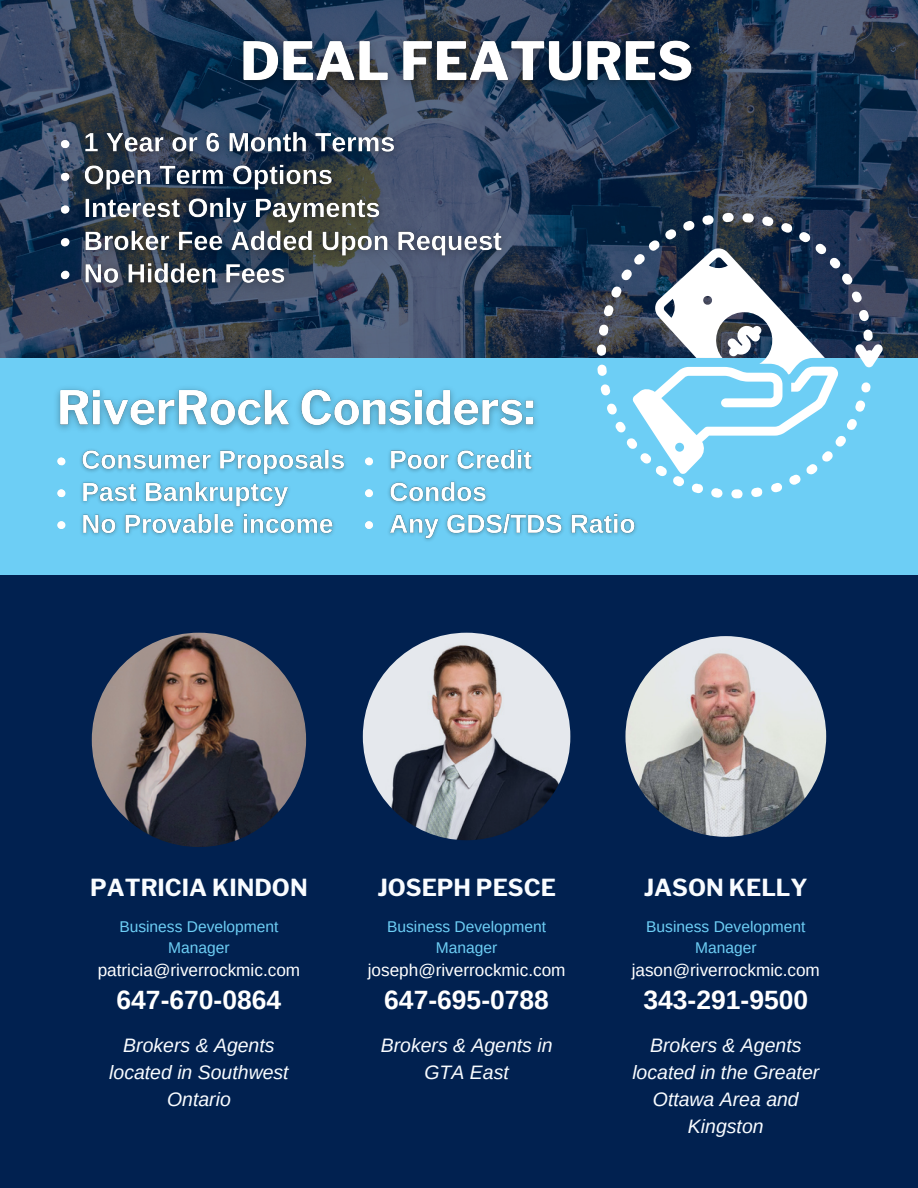
<style>
.page{position:relative;width:918px;height:1188px;background:#012150}
.page>*{position:absolute;margin:0;border:0;box-sizing:border-box;transform-origin:0 0}
.t1{font:700 26.4px "Arimo";color:#fff}
.t2{font:700 23.4px "Libre Franklin";color:#f9fcff}
.t3{font:italic 19.5px/27px "Arimo";color:#f9fcff;text-align:center}
.t4{font:17.25px "Arimo";color:#fff}
.t5{font:15.6px/21.3px "Arimo";color:#6dcef5;text-align:center}
</style>
<div class="page">
<svg style="left:0;top:0;width:918px;height:358px"></svg>
<div style="left:0;top:358px;width:918px;height:217px;background:#6dcef5"></div>
<svg style="left:597px;top:213px;width:286px;height:285px"></svg>
<img style="left:363px;top:633px;width:207px;height:207px;border-radius:50%">
<img style="left:47px;top:29px;width:658px;height:270px">
<img style="left:57px;top:449px;width:289px;height:87px">
<img style="left:56px;top:388px;width:481px;height:43px">
<img style="left:365px;top:444px;width:276px;height:97px">
<img style="left:625px;top:636px;width:201px;height:201px;border-radius:50%">
<img style="left:92px;top:633px;width:214px;height:214px;border-radius:50%">
<p class="t2" style="left:90px;top:874px;width:219px">PATRICIA KINDON</p>
<p class="t5" style="left:119px;top:916px;width:161px">Business Development<br>Manager</p>
<p class="t4" style="left:98px;top:960px;width:204px">patricia@riverrockmic.com</p>
<p class="t1" style="left:117px;top:986px;width:166px">647-670-0864</p>
<p class="t3" style="left:109px;top:1031px;width:181px">Brokers &amp; Agents located in Southwest<br>Ontario</p>
<p class="t2" style="left:377px;top:874px;width:180px">JOSEPH PESCE</p>
<h4 class="t5" style="left:387px;top:916px;width:161px">Business Development<br>Manager</h4>
<p class="t4" style="left:368px;top:960px;width:199px">joseph@riverrockmic.com</p>
<p class="t1" style="left:384px;top:986px;width:166px">647-695-0788</p>
<p class="t3" style="left:381px;top:1031px;width:173px">Brokers &amp; Agents in<br>GTA East</p>
<p class="t2" style="left:644px;top:874px;width:165px">JASON KELLY</p>
<h4 class="t5" style="left:646px;top:916px;width:161px">Business Development<br>Manager</h4>
<p class="t4" style="left:632px;top:960px;width:190px">jason@riverrockmic.com</p>
<p class="t1" style="left:643px;top:986px;width:166px">343-291-9500</p>
<p class="t3" style="left:632px;top:1031px;width:188px">Brokers &amp; Agents located in the Greater<br>Ottawa Area and<br>Kingston</p>
</div>
